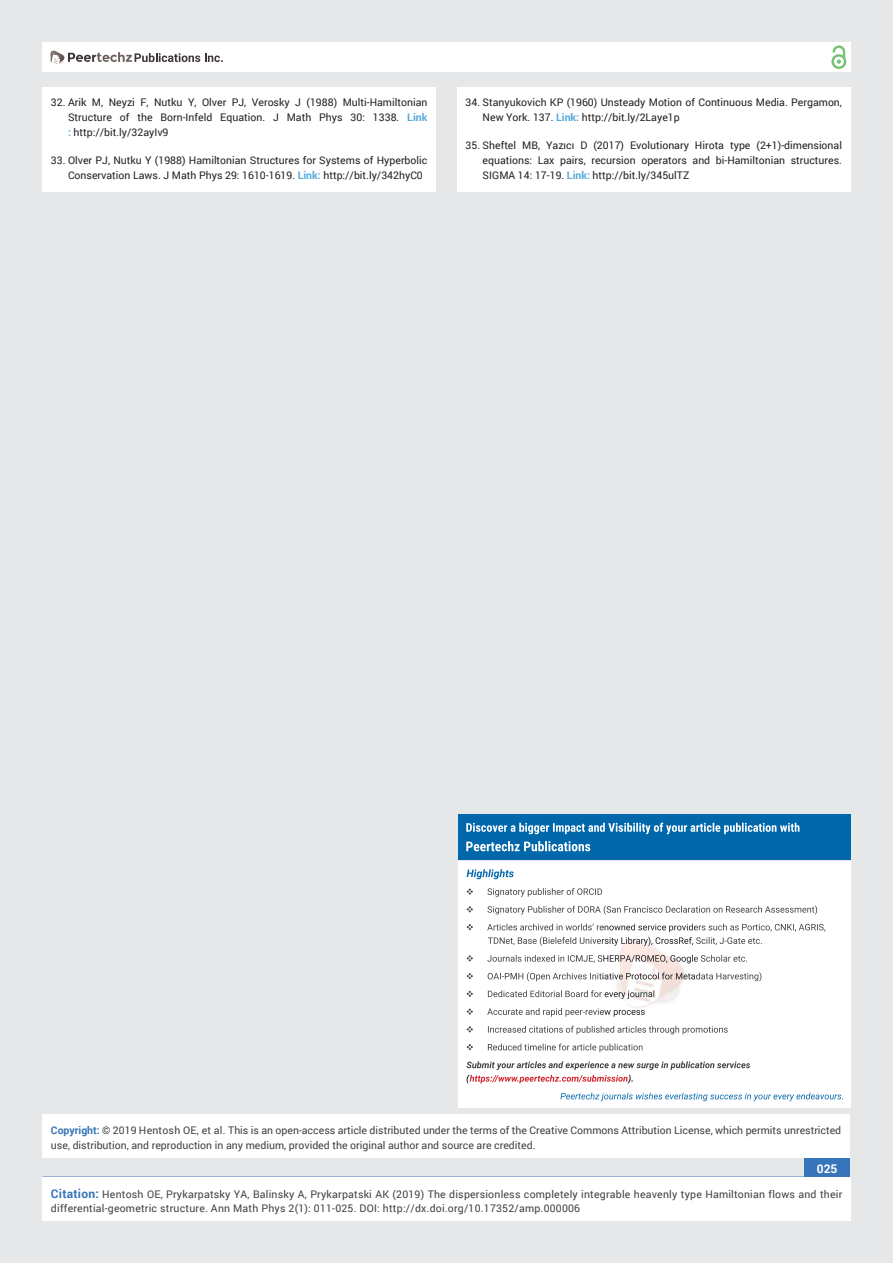
<style>
.page{position:relative;width:893px;height:1263px;background:#e6e7e8}
.page>*{position:absolute;margin:0;border:0;box-sizing:border-box;transform-origin:0 0}
.t1{font:700 12px "Roboto";color:#fff}
.t2{font:10.5px/15px "Roboto";color:#231f20;text-align:justify}
.t3{font:10.5px/13.5px "Roboto";letter-spacing:.02em;color:#404041}
.t4{font:10.5px/15px "Roboto";color:#404041}
.s1{font-weight:700;color:#56a8dd}
.s2{font-weight:700;color:#3675b9}
.s3{font-weight:700;font-size:12px;color:#3675b9}
</style>
<div class="page">
<div style="left:42px;top:43px;width:808px;height:29px;background:#fff"></div>
<div style="left:831px;top:54px;width:15px;height:15px;border:2px solid #75c273;border-radius:50%"></div>
<svg style="left:831px;top:45px;width:15px;height:19px"></svg>
<div style="left:804px;top:1157px;width:46px;height:43px;background:#3675b9"></div>
<svg style="left:49px;top:50px;width:174px;height:14px"></svg>
<div style="left:42px;top:1177px;width:809px;height:43px;background:#fff"></div>
<div style="left:42px;top:1115px;width:808px;height:43px;background:#fff"></div>
<div style="left:458px;top:814px;width:393px;height:46px;background:#0067ab"></div>
<svg style="left:466px;top:823px;width:333px;height:11px"></svg>
<svg style="left:466px;top:841px;width:124px;height:10px"></svg>
<div style="left:458px;top:861px;width:393px;height:246px;background:#fff"></div>
<svg style="left:467px;top:869px;width:47px;height:10px"></svg>
<svg style="left:467px;top:888px;width:135px;height:9px"></svg>
<svg style="left:467px;top:905px;width:350px;height:10px"></svg>
<svg style="left:467px;top:924px;width:358px;height:22px"></svg>
<svg style="left:467px;top:955px;width:280px;height:8px"></svg>
<svg style="left:467px;top:972px;width:294px;height:9px"></svg>
<svg style="left:467px;top:990px;width:135px;height:8px"></svg>
<svg style="left:467px;top:1008px;width:135px;height:9px"></svg>
<svg style="left:467px;top:1026px;width:261px;height:8px"></svg>
<svg style="left:467px;top:1044px;width:175px;height:8px"></svg>
<svg style="left:466px;top:1061px;width:284px;height:23px"></svg>
<svg style="left:560px;top:1093px;width:283px;height:8px"></svg>
<img style="left:602px;top:926px;width:94px;height:78px">
<img style="left:631px;top:926px;width:62px;height:6px">
<img style="left:614px;top:937px;width:79px;height:9px">
<img style="left:631px;top:955px;width:65px;height:8px">
<img style="left:640px;top:973px;width:55px;height:6px">
<img style="left:602px;top:993px;width:49px;height:15px">
<img style="left:604px;top:990px;width:50px;height:9px">
<img style="left:602px;top:1010px;width:43px;height:7px">
<div style="left:42px;top:87px;width:394px;height:105px;background:#fff"></div>
<div style="left:457px;top:87px;width:393px;height:105px;background:#fff"></div>
<p class="t2" style="left:68px;top:95px;width:361px;text-indent:-17px">32. Arik M, Neyzi F, Nutku Y, Olver PJ, Verosky J (1988) Multi-Hamiltonian Structure of the Born-Infeld Equation. J Math Phys 30: 1338. <span class="s1">Link :</span> http://bit.ly/32ayIv9</p>
<p class="t2" style="left:68px;top:152px;width:361px;text-indent:-17px">33. Olver PJ, Nutku Y (1988) Hamiltonian Structures for Systems of Hyperbolic<br>Conservation Laws. J Math Phys 29: 1610-1619. <span class="s1">Link:</span> http://bit.ly/342hyC0</p>
<p class="t2" style="left:483px;top:95px;width:361px;text-indent:-17px">34. Stanyukovich KP (1960) Unsteady Motion of Continuous Media. Pergamon,<br>New York. 137. <span class="s1">Link:</span> http://bit.ly/2Laye1p</p>
<p class="t2" style="left:483px;top:137px;width:361px;text-indent:-17px">35. Sheftel MB, Yazıcı D (2017) Evolutionary Hirota type (2+1)-dimensional equations: Lax pairs, recursion operators and bi-Hamiltonian structures.<br>SIGMA 14: 17-19. <span class="s1">Link:</span> http://bit.ly/345ulTZ</p>
<p class="t4" style="left:51px;top:1123px;width:792px"><span class="s2">Copyright:</span> © 2019 Hentosh OE, et al. This is an open-access article distributed under the terms of the Creative Commons Attribution License, which permits unrestricted use, distribution, and reproduction in any medium, provided the original author and source are credited.</p>
<p class="t1" style="left:817px;top:1161px;width:22px">025</p>
<p class="t3" style="left:51px;top:1188px;width:793px"><span class="s3">Citation:</span> Hentosh OE, Prykarpatsky YA, Balinsky A, Prykarpatski AK (2019) The dispersionless completely integrable heavenly type Hamiltonian flows and their differential-geometric structure. Ann Math Phys 2(1): 011-025. DOI: http://dx.doi.org/10.17352/amp.000006</p>
</div>
